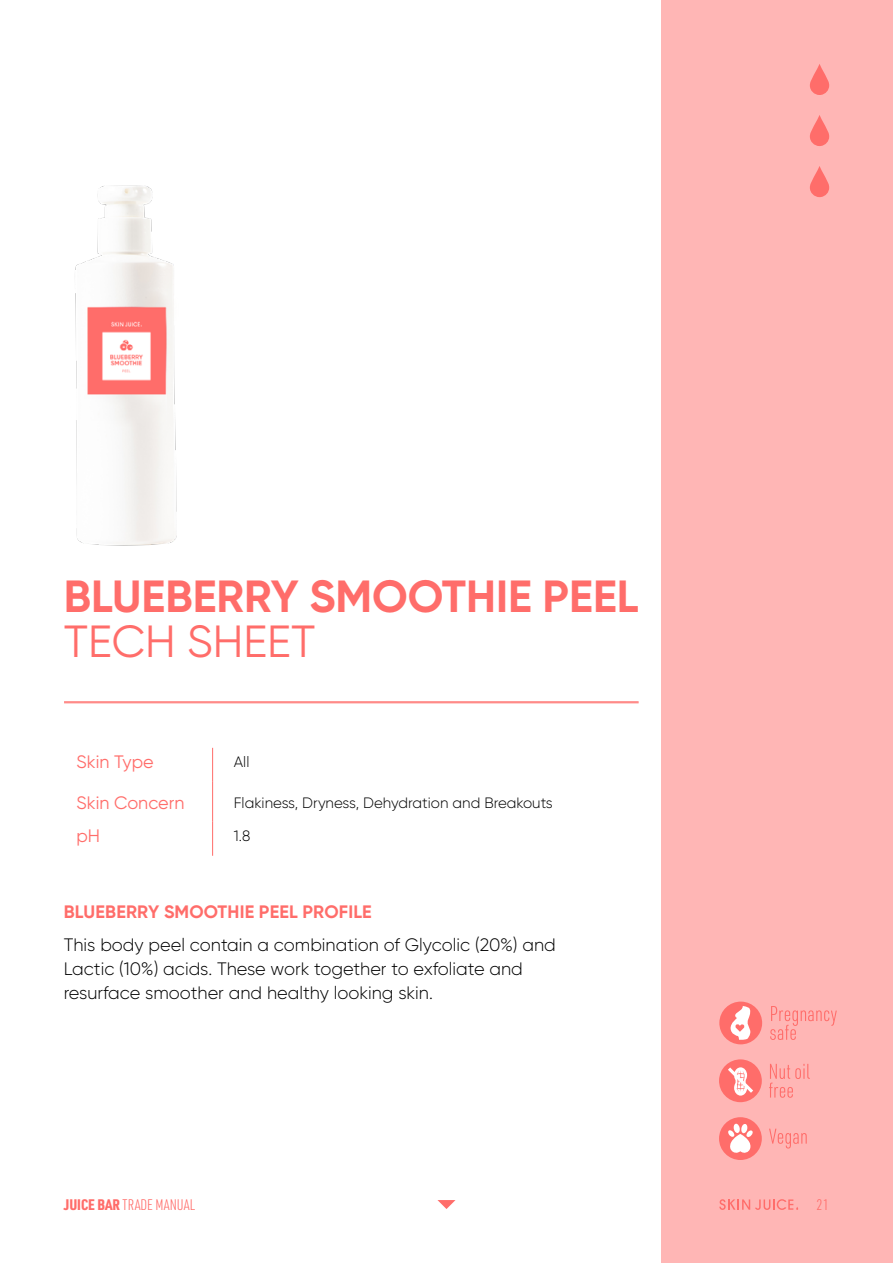
<style>
.page{position:relative;width:893px;height:1263px;background:#fff}
.page>*{position:absolute;margin:0;border:0;box-sizing:border-box;transform-origin:0 0}
.t1{font:700 45px "Gilroy";color:#ff6d6a}
.t2{font:45px "Gilroy";color:#ff6d6a}
.t3{font:300 18px/24px "Gilroy";color:#000}
.t4{font:700 18px "Gilroy";letter-spacing:.01em;color:#ff6d6a}
.t5{font:18px "Gilroy";color:#ff6d6a}
.t6{font:300 15px "Gilroy";color:#000}
.t7{font:300 15px "URWDIN Cond";color:#ff6d6a}
.s1{font-weight:900}
</style>
<div class="page">
<div style="left:661px;top:0;width:232px;height:1263px;background:#ffb6b5"></div>
<svg style="left:810px;top:115px;width:19px;height:31px"></svg>
<svg style="left:810px;top:166px;width:19px;height:31px"></svg>
<svg style="left:810px;top:64px;width:19px;height:31px"></svg>
<img style="left:75px;top:185px;width:102px;height:361px">
<svg style="left:719px;top:1199px;width:79px;height:11px"></svg>
<svg style="left:437px;top:1200px;width:18px;height:9px"></svg>
<hr style="left:64px;top:701px;width:575px;height:1px;background:#ff6d6a">
<hr style="left:64px;top:702px;width:575px;height:1px;background:#ff6d6a">
<hr style="left:212px;top:748px;width:1px;height:34px;background:#ff6d6a">
<hr style="left:212px;top:822px;width:1px;height:34px;background:#ff6d6a">
<hr style="left:212px;top:782px;width:1px;height:40px;background:#ff6d6a">
<svg style="left:719px;top:1117px;width:43px;height:43px"></svg>
<svg style="left:769px;top:1129px;width:38px;height:19px"></svg>
<div style="left:719px;top:1001px;width:43px;height:44px;background:#ff6d6a;border-radius:50%"></div>
<svg style="left:730px;top:1006px;width:21px;height:34px"></svg>
<svg style="left:770px;top:1006px;width:67px;height:34px"></svg>
<svg style="left:769px;top:1064px;width:41px;height:34px"></svg>
<svg style="left:719px;top:1059px;width:43px;height:43px"></svg>
<h1 class="t1" style="left:64px;top:568px;width:576px">BLUEBERRY SMOOTHIE PEEL</h1>
<h1 class="t2" style="left:64px;top:614px;width:253px">TECH SHEET</h1>
<p class="t5" style="left:77px;top:750px;width:79px">Skin Type</p>
<p class="t6" style="left:234px;top:752px;width:17px">All</p>
<p class="t5" style="left:77px;top:792px;width:109px">Skin Concern</p>
<p class="t6" style="left:234px;top:793px;width:320px">Flakiness, Dryness, Dehydration and Breakouts</p>
<p class="t5" style="left:77px;top:824px;width:25px">pH</p>
<p class="t6" style="left:234px;top:826px;width:18px">1.8</p>
<p class="t4" style="left:64px;top:900px;width:309px">BLUEBERRY SMOOTHIE PEEL PROFILE</p>
<p class="t3" style="left:64px;top:932px;width:493px">This body peel contain a combination of Glycolic (20%) and<br>Lactic (10%) acids. These work together to exfoliate and resurface smoother and healthy looking skin.</p>
<p class="t7" style="left:64px;top:1195px;width:133px"><span class="s1">JUICE BAR</span> TRADE MANUAL</p>
<p class="t7" style="left:817px;top:1195px;width:14px">21</p>
</div>
